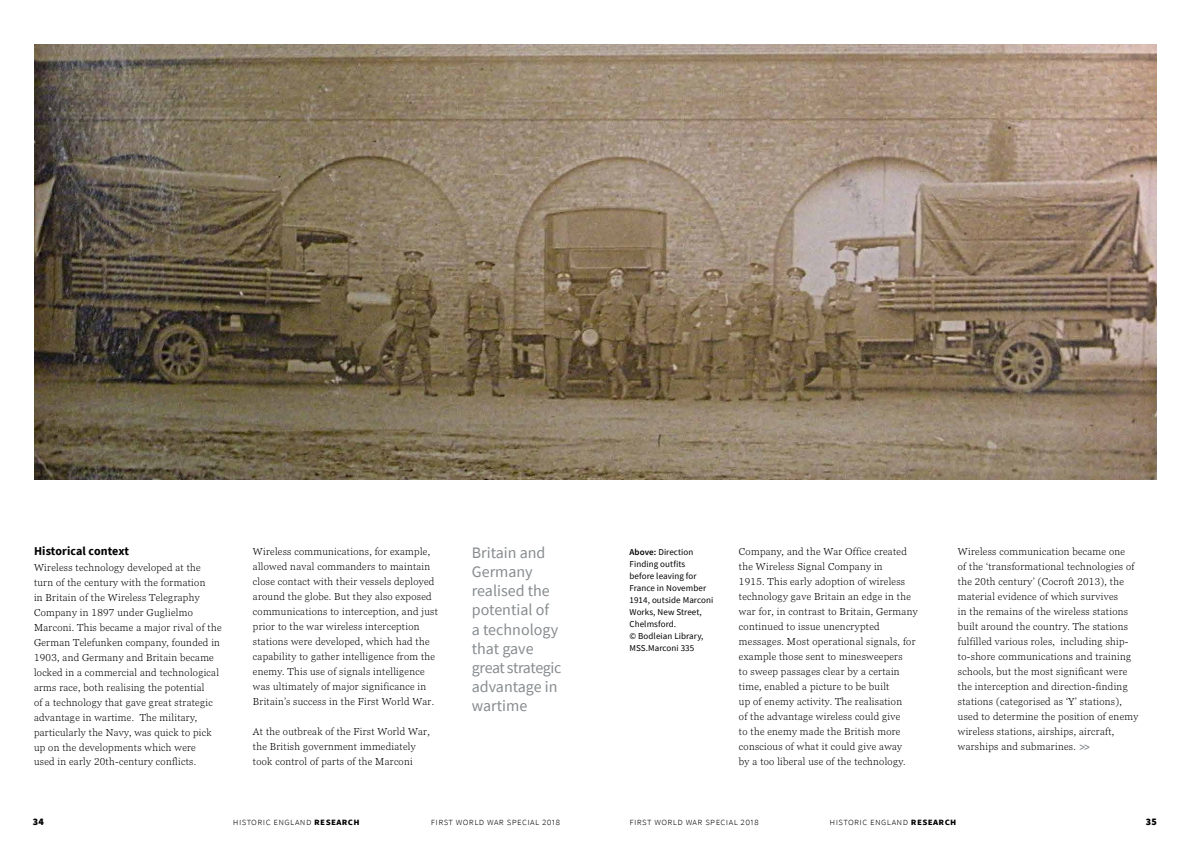
<style>
.page{position:relative;width:1191px;height:842px;background:#fff}
.page>*{position:absolute;margin:0;border:0;box-sizing:border-box;transform-origin:0 0}
.t1{font:16px/19.2px "Source Sans Pro";color:#878c8f}
.Body_Text{font:700 12px "Source Sans Pro";letter-spacing:.01em;color:#000}
.Body_Text-2{font:300 10px/15px "Georgia Pro";letter-spacing:.03em;color:#000}
.t2{font:300 10px "Source Sans Pro";letter-spacing:.04em;color:#000}
.t3{font:900 10px "Source Sans Pro";color:#000}
.Image_Captions{font:9px/12px "Source Sans Pro";letter-spacing:.01em;color:#000}
.s1{font-weight:600}
.s2{font-weight:700;color:#757a7c}
.s3{font-weight:700}
</style>
<div class="page">
<img style="left:34px;top:45px;width:1123px;height:435px">
<p class="Body_Text" style="left:34px;top:543px;width:96px">Historical context</p>
<p class="Body_Text-2" style="left:34px;top:561px;width:189px">Wireless technology developed at the turn of the century with the formation<br>in Britain of the Wireless Telegraphy Company in 1897 under Guglielmo Marconi. This became a major rival of the German Telefunken company, founded in 1903, and Germany and Britain became locked in a commercial and technological arms race, both realising the potential<br>of a technology that gave great strategic advantage in wartime. The military, particularly the Navy, was quick to pick up on the developments which were<br>used in early 20th-century conflicts.</p>
<p class="Body_Text-2" style="left:253px;top:545px;width:186px">Wireless communications, for example, allowed naval commanders to maintain close contact with their vessels deployed around the globe. But they also exposed communications to interception, and just prior to the war wireless interception stations were developed, which had the capability to gather intelligence from the enemy. This use of signals intelligence was ultimately of major significance in Britain’s success in the First World War.</p>
<p class="Body_Text-2" style="left:253px;top:725px;width:178px">At the outbreak of the First World War, the British government immediately took control of parts of the Marconi</p>
<h1 class="t1" style="left:472px;top:543px;width:91px">Britain and<br>Germany realised the potential of<br>a technology that gave great strategic advantage in wartime</h1>
<p class="Image_Captions" style="left:629px;top:546px;width:85px"><span class="s1">Above:</span> Direction<br>Finding outfits<br>before leaving for<br>France in November<br>1914, outside Marconi<br>Works, New Street,<br>Chelmsford.<br>© Bodleian Library,<br>MSS.Marconi 335</p>
<p class="Body_Text-2" style="left:739px;top:545px;width:180px">Company, and the War Office created the Wireless Signal Company in<br>1915. This early adoption of wireless technology gave Britain an edge in the war for, in contrast to Britain, Germany continued to issue unencrypted messages. Most operational signals, for example those sent to minesweepers<br>to sweep passages clear by a certain time, enabled a picture to be built<br>up of enemy activity. The realisation<br>of the advantage wireless could give<br>to the enemy made the British more conscious of what it could give away<br>by a too liberal use of the technology.</p>
<p class="Body_Text-2" style="left:958px;top:545px;width:182px">Wireless communication became one<br>of the ‘transformational technologies of the 20th century’ (Cocroft 2013), the material evidence of which survives<br>in the remains of the wireless stations built around the country. The stations fulfilled various roles, including ship&shy;to-shore communications and training schools, but the most significant were the interception and direction-finding stations (categorised as ‘Y’ stations), used to determine the position of enemy wireless stations, airships, aircraft, warships and submarines. <span class="s2">&gt;&gt;</span></p>
<p class="t3" style="left:33px;top:815px;width:13px">34</p>
<p class="t2" style="left:233px;top:815px;width:128px">historic england <span class="s3">research</span></p>
<p class="t2" style="left:431px;top:815px;width:131px">first world war special 2018</p>
<p class="t2" style="left:629px;top:815px;width:131px">first world war special 2018</p>
<p class="t2" style="left:829px;top:815px;width:128px">historic england <span class="s3">research</span></p>
<p class="t3" style="left:1145px;top:815px;width:13px">35</p>
</div>
